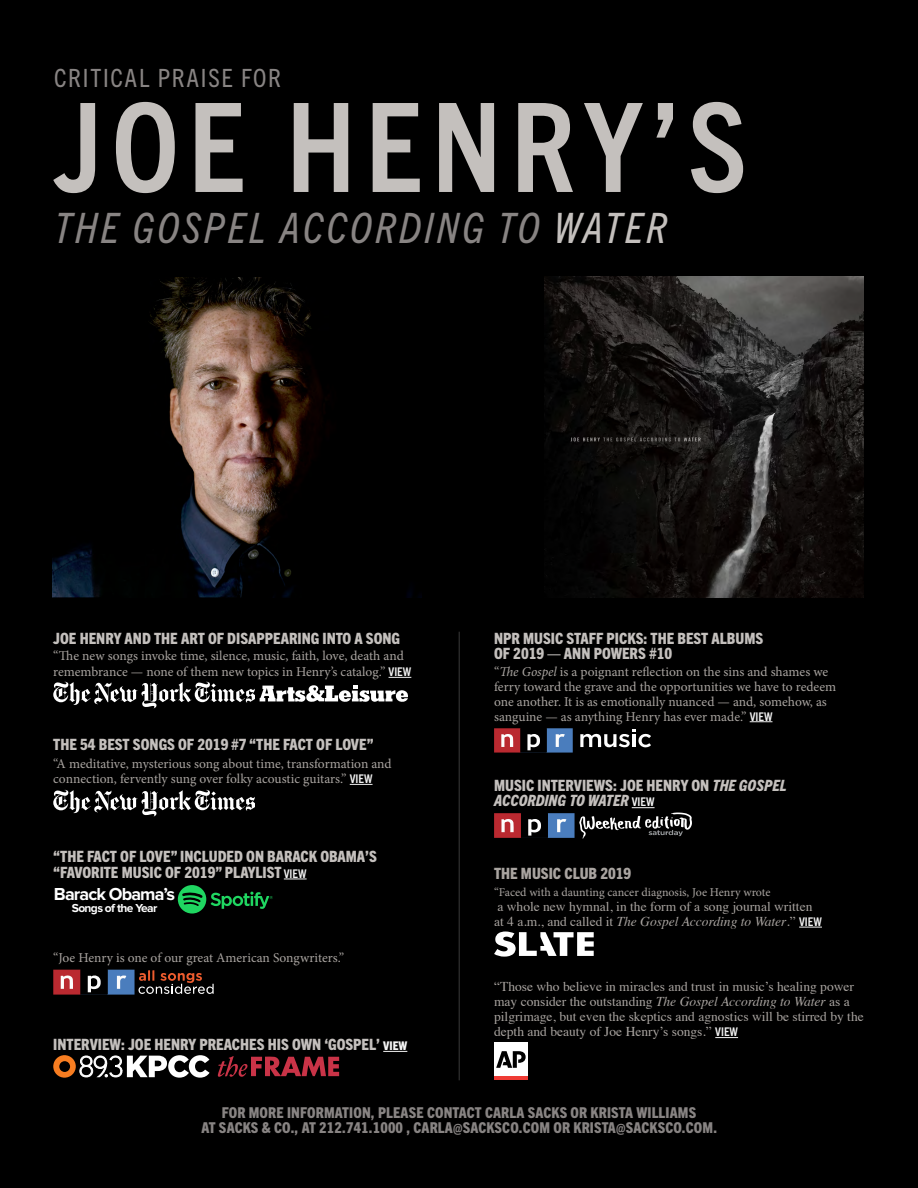
<style>
.page{position:relative;width:918px;height:1188px;background:#000}
.page>*{position:absolute;margin:0;border:0;box-sizing:border-box;transform-origin:0 0}
.t1{font:700 condensed 123.9px "Trade Gothic Next LT Pro";letter-spacing:.07em;color:#c4c0bd}
.t2{font:italic condensed 42px "Trade Gothic Next LT Pro";letter-spacing:.07em;color:#888483}
.t3{font:condensed 25.2px "Trade Gothic Next LT Pro";letter-spacing:.07em;color:#888483}
.t4{font:700 18px "Proxima Nova";letter-spacing:-.05em;color:#fff}
.t5{font:800 condensed 15.6px/15.6px "Trade Gothic Next LT Pro";color:#c4c0bd}
.t6{font:800 condensed 15.6px "Trade Gothic Next LT Pro";color:#a9a4a0}
.t7{font:800 condensed 15px/15px "Trade Gothic Next LT Pro";letter-spacing:.01em;color:#888483;text-align:center}
.t8{font:13.5px/15px "Minion Pro";letter-spacing:-.005em;color:#a9a4a0}
.t9{font:13.5px/15.1px "Times";color:#a9a4a0}
.t10{font:12px "Minion Pro";color:#a9a4a0}
.t11{font:700 12px "Proxima Nova";letter-spacing:-.05em;color:#fff}
.s1{color:#c4c0bd}
.s2{font-family:"Trade Gothic Next LT Pro";font-weight:700;font-stretch:condensed;font-size:12px;color:#f2f2f2}
.s3{font-weight:700;font-size:12px;color:#f2f2f2}
.s4{font-size:12px;color:#f6f6f6}
.s5{font-style:italic}
.s6{font-weight:700;font-size:12px;color:#f6f6f6}
</style>
<div class="page">
<img style="left:53px;top:277px;width:369px;height:320px">
<img style="left:545px;top:276px;width:318px;height:321px">
<svg style="left:350px;top:784px;width:23px;height:1px"></svg>
<svg style="left:750px;top:721px;width:22px;height:1px"></svg>
<svg style="left:799px;top:927px;width:23px;height:1px"></svg>
<svg style="left:494px;top:932px;width:100px;height:25px"></svg>
<svg style="left:494px;top:807px;width:198px;height:32px"></svg>
<svg style="left:580px;top:729px;width:71px;height:19px"></svg>
<svg style="left:494px;top:728px;width:79px;height:25px"></svg>
<svg style="left:53px;top:790px;width:202px;height:26px"></svg>
<svg style="left:53px;top:970px;width:161px;height:25px"></svg>
<svg style="left:218px;top:1056px;width:121px;height:21px"></svg>
<svg style="left:53px;top:1055px;width:157px;height:23px"></svg>
<svg style="left:383px;top:1051px;width:24px;height:1px"></svg>
<hr style="left:459px;top:632px;width:1px;height:448px;background:#fff">
<svg style="left:284px;top:879px;width:23px;height:1px"></svg>
<svg style="left:178px;top:885px;width:95px;height:29px"></svg>
<svg style="left:53px;top:677px;width:358px;height:31px"></svg>
<svg style="left:715px;top:1037px;width:23px;height:1px"></svg>
<div style="left:494px;top:1042px;width:34px;height:34px;background:#fff"></div>
<hr style="left:494px;top:1076px;width:34px;height:4px;background:#ef3b35">
<svg style="left:496px;top:1051px;width:30px;height:17px"></svg>
<h3 class="t3" style="left:54px;top:61px;width:229px">CRITICAL PRAISE FOR</h3>
<h1 class="t1" style="left:54px;top:62px;width:694px">JOE HENRY’S</h1>
<h2 class="t2" style="left:54px;top:199px;width:614px">THE GOSPEL ACCORDING TO <span class="s1">WATER</span></h2>
<p class="t5" style="left:53px;top:629px;width:348px">JOE HENRY AND THE ART OF DISAPPEARING INTO A SONG</p>
<p class="t8" style="left:53px;top:648px;width:360px;line-height:16.2px">“The new songs invoke time, silence, music, faith, love, death and remembrance — none of them new topics in Henry’s catalog.” <span class="s2">VIEW</span></p>
<p class="t5" style="left:53px;top:736px;width:322px">THE 54 BEST SONGS OF 2019 #7 “THE FACT OF LOVE”</p>
<p class="t8" style="left:53px;top:756px;width:340px">“A meditative, mysterious song about time, transformation and connection, fervently sung over folky acoustic guitars.” <span class="s2">VIEW</span></p>
<p class="t5" style="left:53px;top:848px;width:325px">“THE FACT OF LOVE” INCLUDED ON BARACK OBAMA’S “FAVORITE MUSIC OF 2019” PLAYLIST <span class="s3">VIEW</span></p>
<h3 class="t4" style="left:54px;top:884px;width:123px">Barack Obama’s</h3>
<p class="t11" style="left:72px;top:902px;width:87px">Songs of the Year</p>
<p class="t8" style="left:53px;top:951px;width:293px">“Joe Henry is one of our great American Songwriters.”</p>
<p class="t5" style="left:53px;top:1036px;width:356px">INTERVIEW: JOE HENRY PREACHES HIS OWN ‘GOSPEL’ <span class="s4">VIEW</span></p>
<p class="t5" style="left:494px;top:629px;width:271px">NPR MUSIC STAFF PICKS: THE BEST ALBUMS<br>OF 2019 — ANN POWERS #10</p>
<p class="t8" style="left:494px;top:664px;width:344px">“<span class="s5">The Gospel</span> is a poignant reflection on the sins and shames we ferry toward the grave and the opportunities we have to redeem one another. It is as emotionally nuanced — and, somehow, as sanguine — as anything Henry has ever made.” <span class="s2">VIEW</span></p>
<p class="t5" style="left:494px;top:777px;width:294px">MUSIC INTERVIEWS: JOE HENRY ON <span class="s5">THE GOSPEL<br>ACCORDING TO WATER</span> <span class="s6">VIEW</span></p>
<p class="t6" style="left:494px;top:863px;width:139px">THE MUSIC CLUB 2019</p>
<p class="t10" style="left:494px;top:884px;width:278px">“Faced with a daunting cancer diagnosis, Joe Henry wrote</p>
<p class="t9" style="left:494px;top:898px;width:329px">a whole new hymnal, in the form of a song journal written at 4 a.m., and called it <span class="s5">The Gospel According to Water</span>.” <span class="s2">VIEW</span></p>
<p class="t9" style="left:494px;top:978px;width:371px">“Those who believe in miracles and trust in music’s healing power may consider the outstanding <span class="s5">The Gospel According to Water</span> as a pilgrimage, but even the skeptics and agnostics will be stirred by the depth and beauty of Joe Henry’s songs.” <span class="s2">VIEW</span></p>
<p class="t7" style="left:201px;top:1104px;width:517px">FOR MORE INFORMATION, PLEASE CONTACT CARLA SACKS OR KRISTA WILLIAMS<br>AT SACKS &amp; CO., AT 212.741.1000 , CARLA@SACKSCO.COM OR KRISTA@SACKSCO.COM.</p>
</div>
